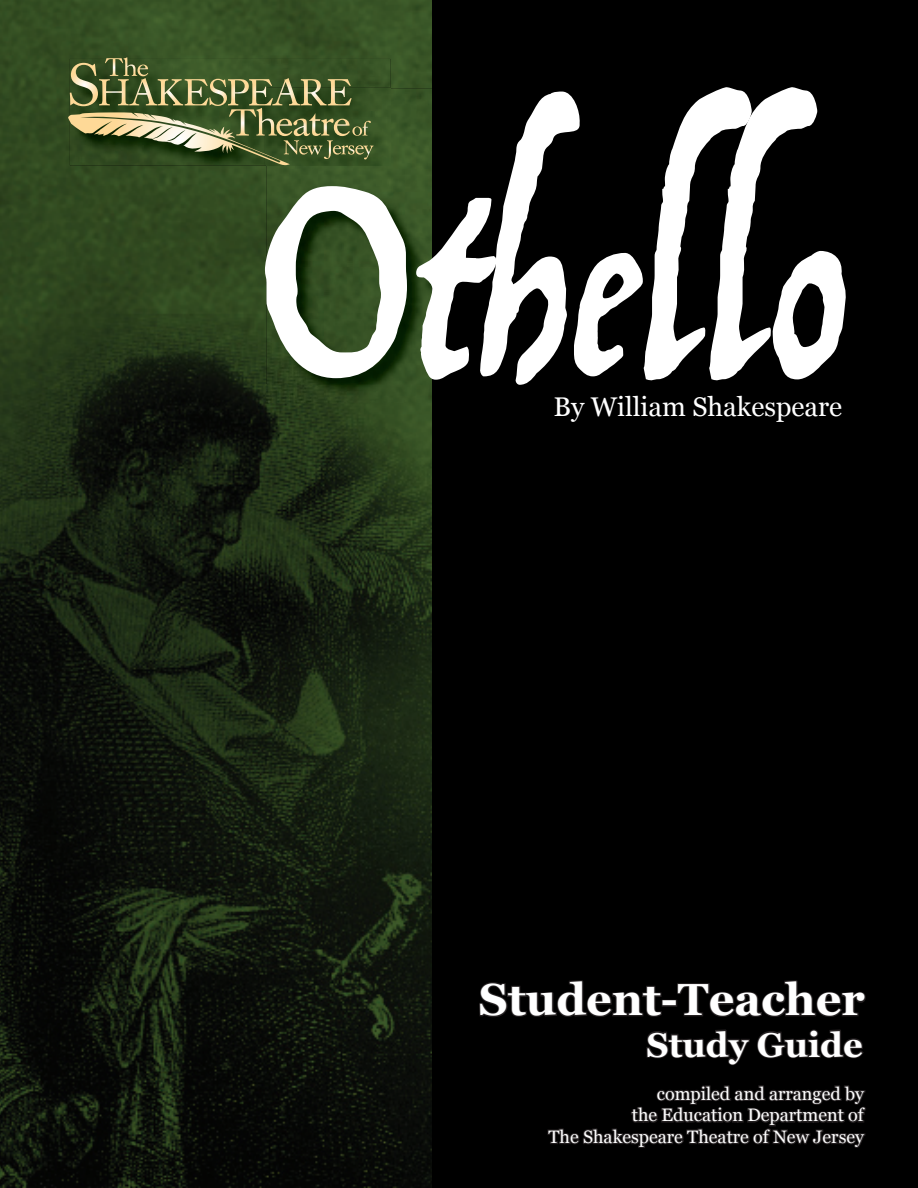
<style>
.page{position:relative;width:918px;height:1188px;background:#000}
.page>*{position:absolute;margin:0;border:0;box-sizing:border-box;transform-origin:0 0}
.t1{font:255px "P22 Operina Corsivo";color:#fff}
.t2{font:700 45px "Georgia";color:#fff}
.t3{font:700 34.5px "Georgia";color:#fff}
.t4{font:27px "Georgia";color:#fff}
.t5{font:18px/21.6px "Georgia";color:#fff;text-align:right}
</style>
<div class="page">
<img style="left:0;top:0;width:432px;height:1188px">
<svg style="left:479px;top:980px;width:183px;height:37px"></svg>
<div style="left:662px;top:1000px;width:15px;height:7px;border:2px solid #231f20"></div>
<svg style="left:676px;top:980px;width:190px;height:37px"></svg>
<svg style="left:646px;top:1029px;width:218px;height:36px"></svg>
<svg style="left:547px;top:1085px;width:319px;height:63px"></svg>
<img style="left:267px;top:385px;width:165px;height:18px">
<img style="left:267px;top:89px;width:165px;height:296px">
<img style="left:374px;top:89px;width:16px;height:76px">
<svg style="left:68px;top:57px;width:306px;height:108px;background:#5a6a3d"></svg>
<h1 class="t1" style="left:262px;top:137px;width:579px">Othello</h1>
<h3 class="t4" style="left:554px;top:390px;width:290px">By William Shakespeare</h3>
<h2 class="t2" style="left:479px;top:971px;width:388px">Student-Teacher</h2>
<h3 class="t3" style="left:646px;top:1023px;width:218px">Study Guide</h3>
<p class="t5" style="left:548px;top:1083px;width:317px">compiled and arranged by<br>the Education Department of<br>The Shakespeare Theatre of New Jersey</p>
</div>
